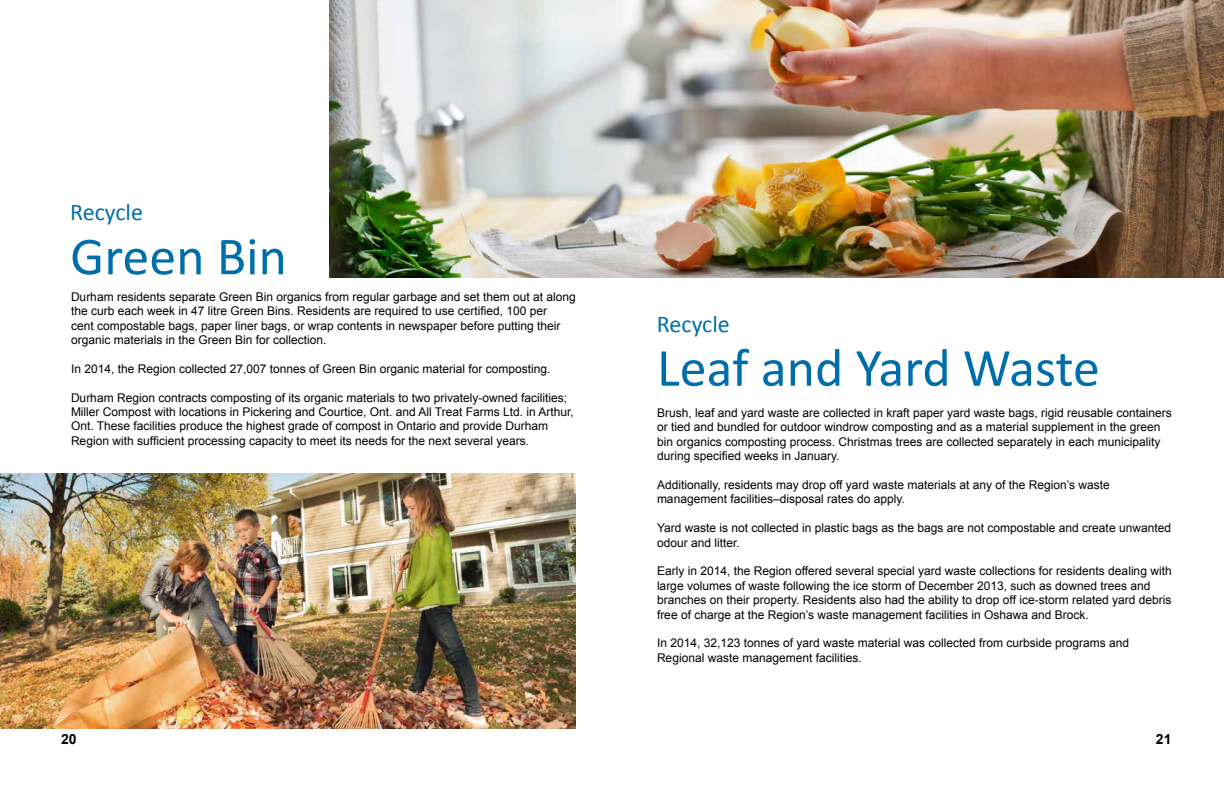
<style>
.page{position:relative;width:1224px;height:792px;background:#fff}
.page>*{position:absolute;margin:0;border:0;box-sizing:border-box;transform-origin:0 0}
.t1{font:54px "Calibri";color:#006eaa}
.t2{font:24px "Calibri";color:#006eaa}
.t3{font:700 14px "Arial";color:#000}
.t4{font:12px/14.4px "Arial";color:#000}
</style>
<div class="page">
<img style="left:329px;top:0;width:895px;height:278px">
<img style="left:0;top:473px;width:576px;height:256px">
<h2 class="t2" style="left:70px;top:197px;width:74px">Recycle</h2>
<h1 class="t1" style="left:70px;top:222px;width:218px">Green Bin</h1>
<p class="t4" style="left:71px;top:290px;width:506px">Durham residents separate Green Bin organics from regular garbage and set them out at along the curb each week in 47 litre Green Bins. Residents are required to use certified, 100 per<br>cent compostable bags, paper liner bags, or wrap contents in newspaper before putting their organic materials in the Green Bin for collection.</p>
<p class="t4" style="left:71px;top:362px;width:481px">In 2014, the Region collected 27,007 tonnes of Green Bin organic material for composting.</p>
<p class="t4" style="left:71px;top:390px;width:504px">Durham Region contracts composting of its organic materials to two privately-owned facilities; Miller Compost with locations in Pickering and Courtice, Ont. and All Treat Farms Ltd. in Arthur, Ont. These facilities produce the highest grade of compost in Ontario and provide Durham Region with sufficient processing capacity to meet its needs for the next several years.</p>
<h2 class="t2" style="left:657px;top:309px;width:74px">Recycle</h2>
<h1 class="t1" style="left:657px;top:334px;width:444px">Leaf and Yard Waste</h1>
<p class="t4" style="left:657px;top:406px;width:516px">Brush, leaf and yard waste are collected in kraft paper yard waste bags, rigid reusable containers or tied and bundled for outdoor windrow composting and as a material supplement in the green bin organics composting process. Christmas trees are collected separately in each municipality during specified weeks in January.</p>
<p class="t4" style="left:657px;top:478px;width:454px">Additionally, residents may drop off yard waste materials at any of the Region’s waste management facilities–disposal rates do apply.</p>
<p class="t4" style="left:657px;top:521px;width:516px">Yard waste is not collected in plastic bags as the bags are not compostable and create unwanted odour and litter.</p>
<p class="t4" style="left:657px;top:564px;width:516px">Early in 2014, the Region offered several special yard waste collections for residents dealing with large volumes of waste following the ice storm of December 2013, such as downed trees and branches on their property. Residents also had the ability to drop off ice-storm related yard debris free of charge at the Region’s waste management facilities in Oshawa and Brock.</p>
<p class="t4" style="left:657px;top:636px;width:474px">In 2014, 32,123 tonnes of yard waste material was collected from curbside programs and<br>Regional waste management facilities.</p>
<p class="t3" style="left:61px;top:730px;width:17px">20</p>
<p class="t3" style="left:1156px;top:730px;width:17px">21</p>
</div>
